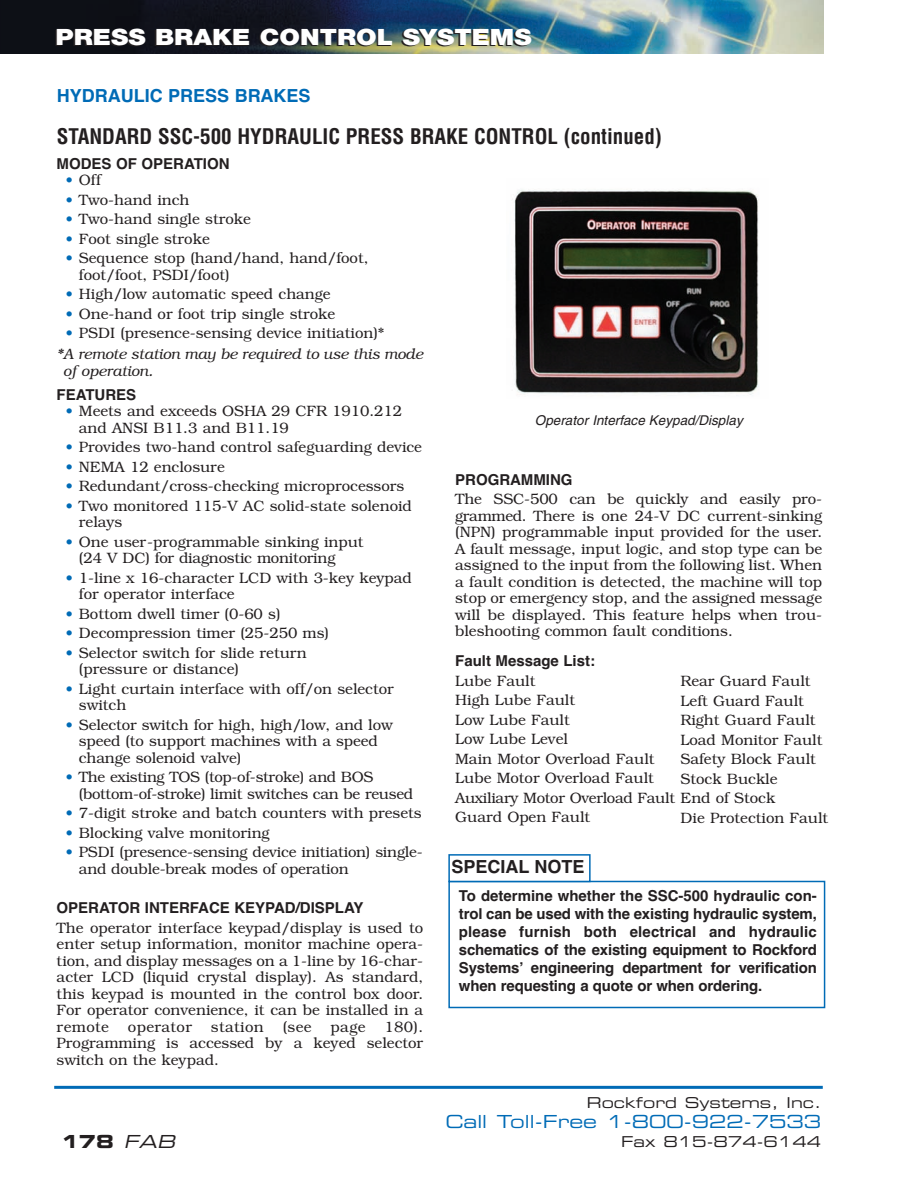
<style>
.page{position:relative;width:918px;height:1188px;background:#fff}
.page>*{position:absolute;margin:0;border:0;box-sizing:border-box;transform-origin:0 0}
.t1{font:900 22.5px "Helvetica Neue";color:#fff;scale:1.15 1}
.t2{font:700 condensed 21px "Helvetica";color:#231f20}
.t3{font:18px "Eurostile Extended Two";color:#006bb6}
.t4{font:700 18px "Helvetica";color:#006bb6}
.t5{font:700 18px "Helvetica";color:#231f20}
.t6{font:18px "Eurostile Bold Extended Two";color:#231f20}
.t7{font:300 15px/16.5px "Bookman";color:#231f20}
.t8{font:700 15px/18px "Helvetica";color:#231f20;text-align:justify}
.t9{font:italic 300 15px/21px "Bookman";color:#231f20}
.t10{font:300 15px/16.5px "Bookman";letter-spacing:-.02em;color:#231f20}
.t11{font:15px "Eurostile Extended Two";color:#231f20}
.t12{font:300 15px "Bookman";letter-spacing:.025em;color:#231f20}
.t13{font:italic 13.5px "Helvetica";color:#231f20}
.s1{color:#006bb6}
.s2{font-style:normal;color:#006bb6}
.s3{font-style:normal}
.s4{font-family:"Eurostile Extended Two";font-style:italic}
</style>
<div class="page">
<img style="left:0;top:0;width:824px;height:54px">
<hr style="left:54px;top:1086px;width:769px;height:3px;background:#006bb6">
<div style="left:448px;top:881px;width:377px;height:127px;border:2px solid #006bb6"></div>
<div style="left:448px;top:854px;width:143px;height:28px;border:2px solid #006bb6"></div>
<img style="left:514px;top:189px;width:245px;height:206px">
<h1 class="t1" style="left:56px;top:28px;width:416px">PRESS BRAKE CONTROL SYSTEMS</h1>
<p class="t4" style="left:57px;top:89px;width:255px">HYDRAULIC PRESS BRAKES</p>
<h2 class="t2" style="left:57px;top:129px;width:607px">STANDARD SSC-500 HYDRAULIC PRESS BRAKE CONTROL (continued)</h2>
<p class="t8" style="left:57px;top:156px;width:175px">MODES OF OPERATION</p>
<p class="t7" style="left:66px;top:173px;width:37px"><span class="s1">•</span> Off</p>
<p class="t7" style="left:66px;top:193px;width:125px"><span class="s1">•</span> Two-hand inch</p>
<p class="t7" style="left:66px;top:212px;width:187px"><span class="s1">•</span> Two-hand single stroke</p>
<p class="t7" style="left:66px;top:232px;width:146px"><span class="s1">•</span> Foot single stroke</p>
<p class="t7" style="left:79px;top:251px;width:291px;text-indent:-13px"><span class="s1">•</span> Sequence stop (hand/hand, hand/foot, foot/foot, PSDI/foot)</p>
<p class="t7" style="left:66px;top:287px;width:266px"><span class="s1">•</span> High/low automatic speed change</p>
<p class="t7" style="left:66px;top:307px;width:271px"><span class="s1">•</span> One-hand or foot trip single stroke</p>
<p class="t9" style="left:57px;top:324px;width:368px;text-indent:9px"><span class="s2">•</span> <span class="s3">PSDI (presence-sensing device initiation)*<br></span>*A remote station may be required to use this mode</p>
<p class="t9" style="left:63px;top:362px;width:91px">of operation.</p>
<p class="t8" style="left:57px;top:387px;width:81px">FEATURES</p>
<p class="t7" style="left:79px;top:404px;width:325px;text-indent:-13px"><span class="s1">•</span> Meets and exceeds OSHA 29 CFR 1910.212 and ANSI B11.3 and B11.19</p>
<p class="t7" style="left:66px;top:440px;width:358px"><span class="s1">•</span> Provides two-hand control safeguarding device</p>
<p class="t7" style="left:66px;top:460px;width:161px"><span class="s1">•</span> NEMA 12 enclosure</p>
<p class="t7" style="left:66px;top:479px;width:340px"><span class="s1">•</span> Redundant/cross-checking microprocessors</p>
<p class="t7" style="left:79px;top:499px;width:334px;text-indent:-13px"><span class="s1">•</span> Two monitored 115-V AC solid-state solenoid relays</p>
<p class="t7" style="left:79px;top:535px;width:286px;text-indent:-13px"><span class="s1">•</span> One user-programmable sinking input (24 V DC) for diagnostic monitoring</p>
<p class="t7" style="left:79px;top:571px;width:335px;text-indent:-13px"><span class="s1">•</span> 1-line x 16-character LCD with 3-key keypad for operator interface</p>
<p class="t7" style="left:66px;top:607px;width:216px"><span class="s1">•</span> Bottom dwell timer (0-60 s)</p>
<p class="t7" style="left:66px;top:626px;width:265px"><span class="s1">•</span> Decompression timer (25-250 ms)</p>
<p class="t7" style="left:79px;top:646px;width:229px;text-indent:-13px"><span class="s1">•</span> Selector switch for slide return (pressure or distance)</p>
<p class="t7" style="left:79px;top:682px;width:316px;text-indent:-13px"><span class="s1">•</span> Light curtain interface with off/on selector switch</p>
<p class="t7" style="left:79px;top:718px;width:315px;text-indent:-13px"><span class="s1">•</span> Selector switch for high, high/low, and low speed (to support machines with a speed change solenoid valve)</p>
<p class="t10" style="left:79px;top:770px;width:336px;text-indent:-13px"><span class="s1">•</span> The existing TOS (top-of-stroke) and BOS (bottom-of-stroke) limit switches can be reused</p>
<p class="t7" style="left:66px;top:806px;width:357px"><span class="s1">•</span> 7-digit stroke and batch counters with presets</p>
<p class="t7" style="left:66px;top:826px;width:205px"><span class="s1">•</span> Blocking valve monitoring</p>
<p class="t7" style="left:79px;top:845px;width:345px;text-indent:-13px"><span class="s1">•</span> PSDI (presence-sensing device initiation) single&shy;and double-break modes of operation</p>
<p class="t8" style="left:57px;top:900px;width:308px">OPERATOR INTERFACE KEYPAD/DISPLAY</p>
<p class="t7" style="left:57px;top:921px;width:368px;text-align:justify">The operator interface keypad/display is used to enter setup information, monitor machine opera&shy;tion, and display messages on a 1-line by 16-char&shy;acter LCD (liquid crystal display). As standard, this keypad is mounted in the control box door.<br>For operator convenience, it can be installed in a remote</p>
<p class="t7" style="left:57px;top:1020px;width:368px;text-align:justify;text-indent:328px">180).<br>Programming is accessed by a keyed selector switch on the keypad.</p>
<p class="t12" style="left:128px;top:1021px;width:66px">operator</p>
<p class="t12" style="left:211px;top:1021px;width:54px">station</p>
<p class="t7" style="left:283px;top:1020px;width:31px">(see</p>
<p class="t7" style="left:331px;top:1020px;width:37px">page</p>
<p class="t13" style="left:535px;top:415px;width:209px">Operator Interface Keypad/Display</p>
<p class="t8" style="left:455px;top:472px;width:119px">PROGRAMMING</p>
<p class="t7" style="left:455px;top:492px;width:369px;text-align:justify">The SSC-500 can be quickly and easily pro&shy;grammed. There is one 24-V DC current-sinking (NPN) programmable input provided for the user.<br>A fault message, input logic, and stop type can be assigned to the input from the following list. When a fault condition is detected, the machine will top stop or emergency stop, and the assigned message will be displayed. This feature helps when trou&shy;bleshooting common fault conditions.</p>
<p class="t8" style="left:455px;top:654px;width:141px">Fault Message List:</p>
<p class="t7" style="left:455px;top:672px;width:322px;line-height:19.5px">Lube Fault<br>High Lube Fault<br>Low Lube Fault<br>Low Lube Level<br>Main Motor Overload Fault<br>Lube Motor Overload Fault<br>Auxiliary Motor Overload Fault End of Stock<br>Guard Open Fault</p>
<p class="t7" style="left:681px;top:673px;width:143px;line-height:19.5px">Rear Guard Fault<br>Left Guard Fault<br>Right Guard Fault<br>Load Monitor Fault<br>Safety Block Fault<br>Stock Buckle</p>
<p class="t7" style="left:681px;top:811px;width:149px">Die Protection Fault</p>
<p class="t5" style="left:451px;top:860px;width:135px">SPECIAL NOTE</p>
<p class="t8" style="left:459px;top:888px;width:360px">To determine whether the SSC-500 hydraulic con&shy;trol can be used with the existing hydraulic system, please furnish both electrical and hydraulic schematics of the existing equipment to Rockford Systems’ engineering department for verification when requesting a quote or when ordering.</p>
<p class="t11" style="left:587px;top:1097px;width:236px">Rockford Systems, Inc.</p>
<p class="t3" style="left:445px;top:1115px;width:377px">Call Toll-Free 1-800-922-7533</p>
<p class="t6" style="left:61px;top:1135px;width:120px">178 <span class="s4">FAB</span></p>
<p class="t11" style="left:621px;top:1136px;width:202px">Fax 815-874-6144</p>
</div>
